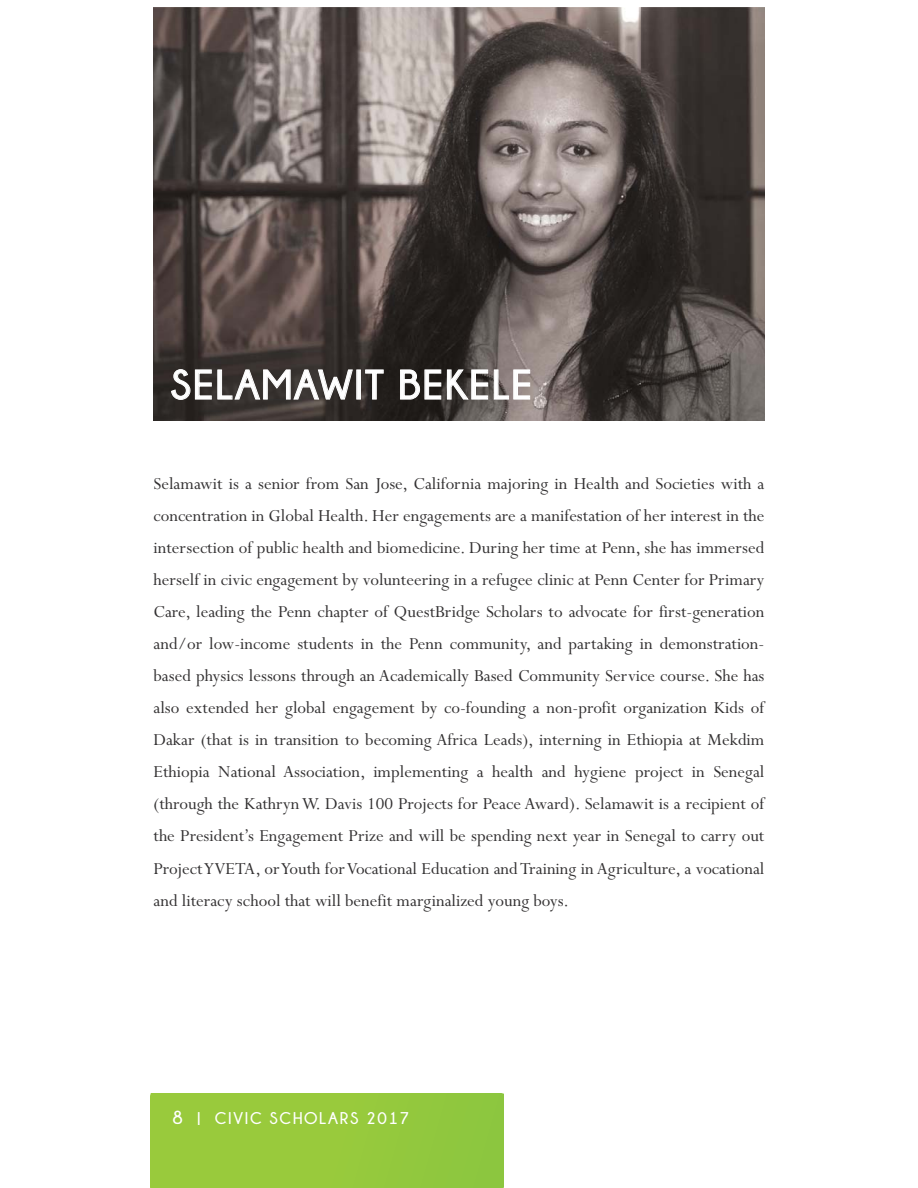
<style>
.page{position:relative;width:918px;height:1188px;background:#fff}
.page>*{position:absolute;margin:0;border:0;box-sizing:border-box;transform-origin:0 0}
.t1{font:700 41.55px "Champagne&Limousines";letter-spacing:.05em;color:#fff}
.t2{font:18.9px/32.1px "Perpetua";color:#323031;text-align:justify}
.t3{font:700 16.95px "Champagne&Limousines";letter-spacing:.1em;color:#fff}
.s1{font-size:18.9px}
</style>
<div class="page">
<svg style="left:151px;top:1094px;width:353px;height:94px;background:#95c93c"></svg>
<img style="left:154px;top:8px;width:610px;height:412px">
<svg style="left:171px;top:369px;width:213px;height:31px;background:#56524f"></svg>
<svg style="left:400px;top:369px;width:88px;height:31px;background:#5a5654"></svg>
<svg style="left:494px;top:369px;width:36px;height:31px"></svg>
<h1 class="t1" style="left:170px;top:360px;width:363px">SELAMAWIT BEKELE</h1>
<p class="t2" style="left:154px;top:470px;width:613px">Selamawit is a senior from San Jose, California majoring in Health and Societies with a concentration in Global Health. Her engagements are a manifestation of her interest in the intersection of public health and biomedicine. During her time at Penn, she has immersed herself in civic engagement by volunteering in a refugee clinic at Penn Center for Primary Care, leading the Penn chapter of QuestBridge Scholars to advocate for first-generation and/or low-income students in the Penn community, and partaking in demonstration&shy;based physics lessons through an Academically Based Community Service course. She has also extended her global engagement by co-founding a non-profit organization Kids of Dakar (that is in transition to becoming Africa Leads), interning in Ethiopia at Mekdim Ethiopia National Association, implementing a health and hygiene project in Senegal (through the Kathryn W. Davis 100 Projects for Peace Award). Selamawit is a recipient of the President’s Engagement Prize and will be spending next year in Senegal to carry out Project YVETA, or Youth for Vocational Education and Training in Agriculture, a vocational and literacy school that will benefit marginalized young boys.</p>
<p class="t3" style="left:172px;top:1108px;width:239px"><span class="s1">8</span> | CIVIC SCHOLARS 2017</p>
</div>
